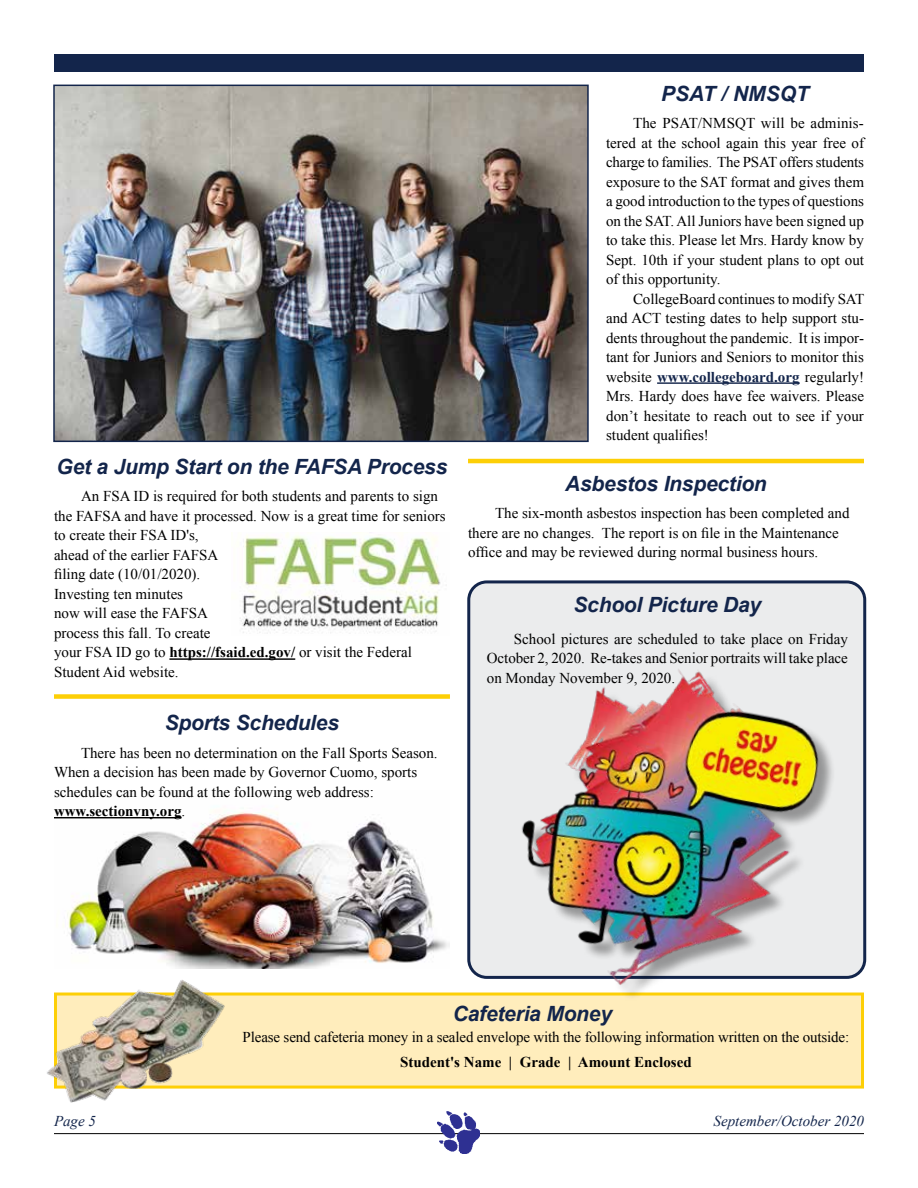
<style>
.page{position:relative;width:918px;height:1188px;background:#fff}
.page>*{position:absolute;margin:0;border:0;box-sizing:border-box;transform-origin:0 0}
.t1{font:italic 700 21px "Arial";letter-spacing:-.01em;color:#13254b}
.t2{font:15px/19.5px "Times New Roman";color:#000;text-align:justify}
.t3{font:700 15px "Times New Roman";color:#000}
.t4{font:italic 15px "Times New Roman";color:#13254b}
.s1{font-weight:700}
.s2{font-weight:700;color:#13254b}
</style>
<div class="page">
<div style="left:54px;top:54px;width:810px;height:18px;background:#13254b"></div>
<hr style="left:54px;top:1133px;width:810px;height:1px;background:#000">
<img style="left:437px;top:1112px;width:43px;height:42px">
<img style="left:54px;top:812px;width:377px;height:156px">
<img style="left:56px;top:88px;width:530px;height:351px">
<div style="left:53px;top:85px;width:536px;height:357px;border:2px solid #13254b"></div>
<hr style="left:657px;top:382px;width:143px;height:2px;background:#13254b">
<hr style="left:169px;top:658px;width:126px;height:2px;background:#000">
<hr style="left:54px;top:817px;width:128px;height:1px;background:#000">
<hr style="left:468px;top:459px;width:396px;height:4px;background:#fdcf06">
<div style="left:54px;top:694px;width:396px;height:5px;background:#fdcf06"></div>
<img style="left:240px;top:533px;width:201px;height:101px">
<div style="left:54px;top:993px;width:810px;height:96px;background:#ffedbc;border:3px solid #fdcf06"></div>
<img style="left:431px;top:589px;width:436px;height:452px">
<img style="left:47px;top:980px;width:180px;height:123px">
<h1 class="t1" style="left:661px;top:80px;width:149px">PSAT / NMSQT</h1>
<h1 class="t1" style="left:57px;top:453px;width:392px">Get a Jump Start on the FAFSA Process</h1>
<p class="t2" style="left:54px;top:486px;width:393px;text-align:left;text-indent:27px">An FSA ID is required for both students and parents to sign the FAFSA and have it processed. Now is a great time for seniors to create their FSA ID's,<br>ahead of the earlier FAFSA<br>filing date (10/01/2020).<br>Investing ten minutes<br>now will ease the FAFSA<br>process this fall. To create<br>your FSA ID go to <span class="s1">https://fsaid.ed.gov/</span> or visit the Federal Student Aid website.</p>
<h1 class="t1" style="left:165px;top:709px;width:176px">Sports Schedules</h1>
<p class="t2" style="left:54px;top:743px;width:385px;text-align:left;text-indent:27px">There has been no determination on the Fall Sports Season.<br>When a decision has been made by Governor Cuomo, sports schedules can be found at the following web address: <span class="s1">www.sectionvny.org</span>.</p>
<p class="t2" style="left:606px;top:113px;width:260px;text-indent:27px">The PSAT/NMSQT will be adminis&shy;tered at the school again this year free of charge to families. The PSAT offers students exposure to the SAT format and gives them a good introduction to the types of questions on the SAT. All Juniors have been signed up to take this. Please let Mrs. Hardy know by Sept. 10th if your student plans to opt out of this opportunity.</p>
<p class="t2" style="left:606px;top:289px;width:260px;text-indent:27px">CollegeBoard continues to modify SAT and ACT testing dates to help support stu&shy;dents throughout the pandemic. It is impor&shy;tant for Juniors and Seniors to monitor this website <span class="s2">www.collegeboard.org</span> regularly!<br>Mrs. Hardy does have fee waivers. Please don’t hesitate to reach out to see if your student qualifies!</p>
<h1 class="t1" style="left:565px;top:470px;width:203px">Asbestos Inspection</h1>
<p class="t2" style="left:468px;top:503px;width:383px;text-align:left;text-indent:27px">The six-month asbestos inspection has been completed and there are no changes. The report is on file in the Maintenance office and may be reviewed during normal business hours.</p>
<h1 class="t1" style="left:573px;top:591px;width:189px">School Picture Day</h1>
<p class="t2" style="left:487px;top:629px;width:363px;text-indent:27px">School pictures are scheduled to take place on Friday October 2, 2020. Re-takes and Senior portraits will take place on Monday November 9, 2020.</p>
<h1 class="t1" style="left:453px;top:1000px;width:161px">Cafeteria Money</h1>
<p class="t2" style="left:243px;top:1027px;width:608px">Please send cafeteria money in a sealed envelope with the following information written on the outside:</p>
<p class="t3" style="left:400px;top:1052px;width:293px">Student's Name | Grade | Amount Enclosed</p>
<p class="t4" style="left:54px;top:1111px;width:44px">Page 5</p>
<p class="t4" style="left:714px;top:1111px;width:152px">September/October 2020</p>
</div>
